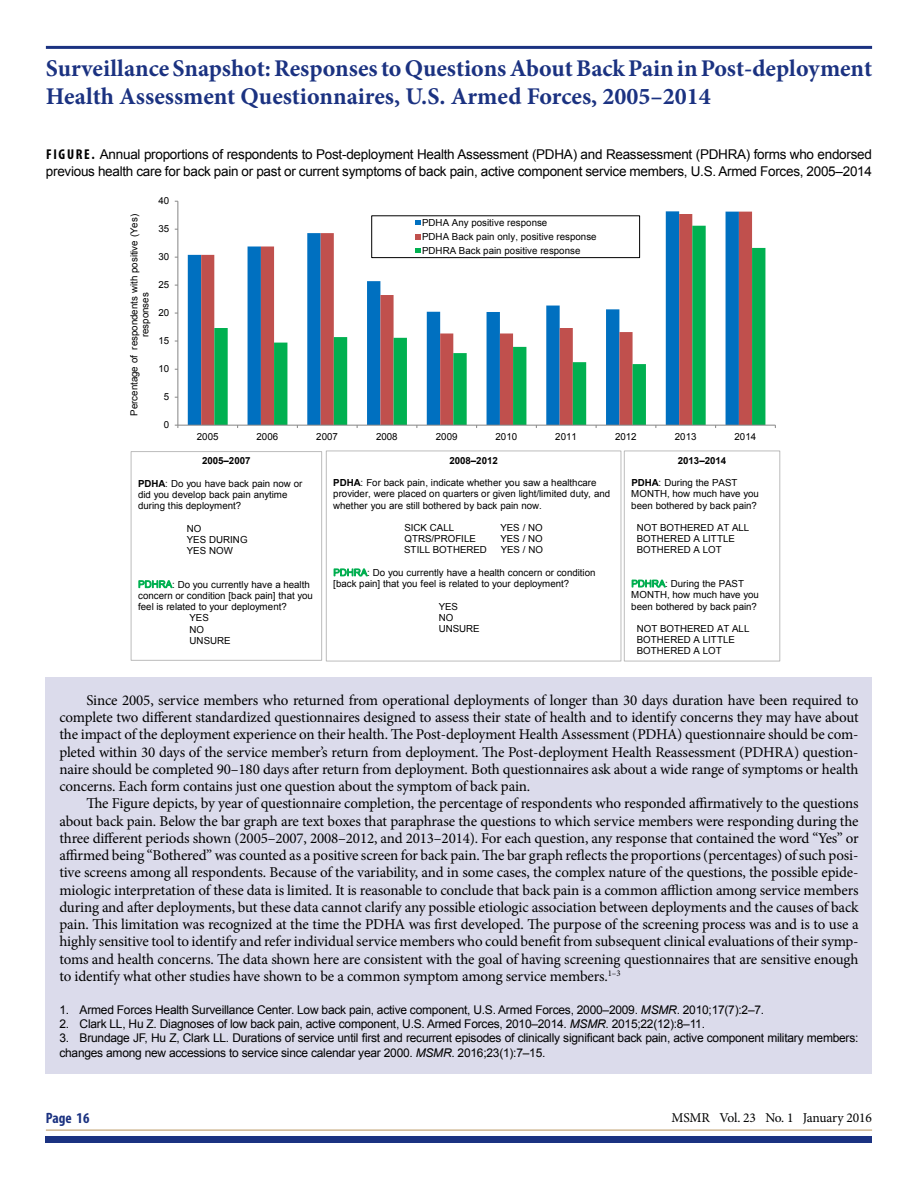
<style>
.page{position:relative;width:918px;height:1188px;background:#fff}
.page>*{position:absolute;margin:0;border:0;box-sizing:border-box;transform-origin:0 0}
.Heads{font:700 24px/28.5px "Minion Pro";color:#1b3281}
.Body{font:15px/17.2px "Minion Pro";letter-spacing:-.015em;color:#000;text-align:justify}
.t1{font:700 condensed 15px "Myriad Pro";color:#1b3281}
.t2{font:13.5px/16.5px "Arial";letter-spacing:-.02em;color:#000}
.t3{font:13.5px "Minion Pro";letter-spacing:-.01em;color:#010202}
.t4{font:12px/14.2px "Arial";letter-spacing:-.02em;color:#000}
.t5{font:9.75px/11.2px "Arial";color:#000}
.t6{font:700 9.75px "Arial";color:#000}
.t7{font:7.95px "Arial";letter-spacing:-.01em;color:#000}
.s1{font-family:"Myriad Pro";font-weight:700;font-stretch:condensed;font-size:14.25px}
.s2{font-weight:700}
.s3{font-style:italic}
.s4{color:#000}
</style>
<div class="page">
<div style="left:46px;top:1136px;width:826px;height:6px;background:#1b3281"></div>
<hr style="left:46px;top:1129px;width:826px;height:2px;background:#cfb691">
<hr style="left:46px;top:46px;width:826px;height:3px;background:#1b3281">
<div style="left:46px;top:677px;width:826px;height:397px;background:#dbdbeb"></div>
<div style="left:131px;top:451px;width:191px;height:210px;border:1px solid #bcbcbc"></div>
<svg style="left:138px;top:580px;width:35px;height:9px"></svg>
<div style="left:326px;top:451px;width:295px;height:210px;border:1px solid #bcbcbc"></div>
<svg style="left:333px;top:568px;width:35px;height:9px"></svg>
<div style="left:624px;top:451px;width:156px;height:210px;border:1px solid #bcbcbc"></div>
<svg style="left:631px;top:579px;width:35px;height:9px"></svg>
<svg style="left:188px;top:211px;width:551px;height:214px;fill:#0070c0"></svg>
<svg style="left:201px;top:212px;width:551px;height:213px"></svg>
<svg style="left:214px;top:226px;width:551px;height:199px"></svg>
<hr style="left:178px;top:201px;width:1px;height:224px;background:#868686">
<hr style="left:178px;top:425px;width:597px;height:1px;background:#868686">
<div style="left:371px;top:215px;width:269px;height:43px;border:1px solid #000"></div>
<svg style="left:415px;top:220px;width:5px;height:5px"></svg>
<svg style="left:415px;top:234px;width:5px;height:5px"></svg>
<svg style="left:415px;top:248px;width:5px;height:5px"></svg>
<h1 class="Heads" style="left:46px;top:54px;width:828px">Surveillance Snapshot: Responses to Questions About Back Pain in Post-deployment<br>Health Assessment Questionnaires, U.S. Armed Forces, 2005–2014</h1>
<p class="t2" style="left:46px;top:146px;width:828px"><span class="s1">FIGURE.</span> Annual proportions of respondents to Post-deployment Health Assessment (PDHA) and Reassessment (PDHRA) forms who endorsed previous health care for back pain or past or current symptoms of back pain, active component service members, U.S. Armed Forces, 2005–2014</p>
<p class="t7" style="left:73px;top:168px;width:847px">Figure. Annual proportions of respondents to Post-deployment Health Assessment (PDHA) and Reassessment (PDHRA) forms who endorsed previous health care for back pain or past or current symptoms of back pain, active component service me</p>
<p class="t5" style="left:159px;top:195px;width:12px">40</p>
<p class="t5" style="left:128px;top:416px;width:203px;text-align:center;rotate:-90deg">Percentage of respondents with positive (Yes) responses</p>
<p class="t5" style="left:422px;top:215px;width:176px;line-height:14px">PDHA Any positive response<br>PDHA Back pain only, positive response<br>PDHRA Back pain positive response</p>
<p class="t5" style="left:159px;top:223px;width:12px">35</p>
<p class="t5" style="left:159px;top:251px;width:12px">30</p>
<p class="t5" style="left:159px;top:279px;width:12px">25</p>
<p class="t5" style="left:159px;top:307px;width:12px">20</p>
<p class="t5" style="left:159px;top:335px;width:12px">15</p>
<p class="t5" style="left:159px;top:363px;width:12px">10</p>
<p class="t5" style="left:164px;top:391px;width:7px">5</p>
<p class="t5" style="left:164px;top:419px;width:7px">0</p>
<p class="t5" style="left:197px;top:431px;width:23px">2005</p>
<p class="t5" style="left:257px;top:431px;width:23px">2006</p>
<p class="t5" style="left:316px;top:431px;width:23px">2007</p>
<p class="t5" style="left:376px;top:431px;width:23px">2008</p>
<p class="t5" style="left:436px;top:431px;width:23px">2009</p>
<p class="t5" style="left:496px;top:431px;width:23px">2010</p>
<p class="t5" style="left:555px;top:431px;width:23px">2011</p>
<p class="t5" style="left:615px;top:431px;width:23px">2012</p>
<p class="t5" style="left:675px;top:431px;width:23px">2013</p>
<p class="t5" style="left:735px;top:431px;width:23px">2014</p>
<p class="t6" style="left:202px;top:454px;width:50px">2005–2007</p>
<p class="t5" style="left:138px;top:478px;width:166px"><span class="s2">PDHA</span>: Do you have back pain now or did you develop back pain anytime during this deployment?</p>
<p class="t5" style="left:187px;top:523px;width:62px">NO<br>YES DURING<br>YES NOW</p>
<p class="t5" style="left:172px;top:579px;width:139px">: Do you currently have a health</p>
<p class="t5" style="left:138px;top:590px;width:176px">concern or condition [back pain] that you</p>
<p class="t5" style="left:138px;top:601px;width:150px">feel is related to your deployment?</p>
<p class="t5" style="left:190px;top:612px;width:21px">YES</p>
<p class="t5" style="left:190px;top:624px;width:16px">NO</p>
<p class="t5" style="left:190px;top:635px;width:43px">UNSURE</p>
<p class="t6" style="left:449px;top:454px;width:50px">2008–2012</p>
<p class="t5" style="left:333px;top:477px;width:279px"><span class="s2">PDHA</span>: For back pain, indicate whether you saw a healthcare provider, were placed on quarters or given light/limited duty, and whether you are still bothered by back pain now.</p>
<p class="t5" style="left:404px;top:522px;width:51px">SICK CALL</p>
<p class="t5" style="left:500px;top:522px;width:44px">YES / NO</p>
<p class="t5" style="left:404px;top:533px;width:73px">QTRS/PROFILE</p>
<p class="t5" style="left:500px;top:533px;width:44px">YES / NO</p>
<p class="t5" style="left:404px;top:545px;width:84px">STILL BOTHERED</p>
<p class="t5" style="left:501px;top:545px;width:44px">YES / NO</p>
<p class="t5" style="left:333px;top:567px;width:264px;text-indent:34px">: Do you currently have a health concern or condition [back pain] that you feel is related to your deployment?</p>
<p class="t5" style="left:439px;top:601px;width:43px">YES<br>NO<br>UNSURE</p>
<p class="t6" style="left:678px;top:454px;width:50px">2013–2014</p>
<p class="t5" style="left:631px;top:477px;width:129px"><span class="s2">PDHA</span>: During the PAST<br>MONTH, how much have you been bothered by back pain?</p>
<p class="t5" style="left:637px;top:522px;width:114px">NOT BOTHERED AT ALL<br>BOTHERED A LITTLE<br>BOTHERED A LOT</p>
<p class="t5" style="left:631px;top:578px;width:129px;text-indent:34px">: During the PAST<br>MONTH, how much have you been bothered by back pain?</p>
<p class="t5" style="left:637px;top:623px;width:114px">NOT BOTHERED AT ALL<br>BOTHERED A LITTLE<br>BOTHERED A LOT</p>
<p class="Body" style="left:59px;top:692px;width:801px;text-indent:27px">Since 2005, service members who returned from operational deployments of longer than 30 days duration have been required to complete two different standardized questionnaires designed to assess their state of health and to identify concerns they may have about the impact of the deployment experience on their health. The Post-deployment Health Assessment (PDHA) questionnaire should be com&shy;pleted within 30 days of the service member’s return from deployment. The Post-deployment Health Reassessment (PDHRA) question&shy;naire should be completed 90–180 days after return from deployment. Both questionnaires ask about a wide range of symptoms or health concerns. Each form contains just one question about the symptom of back pain.</p>
<p class="Body" style="left:59px;top:795px;width:801px;text-indent:27px">The Figure depicts, by year of questionnaire completion, the percentage of respondents who responded affirmatively to the questions about back pain. Below the bar graph are text boxes that paraphrase the questions to which service members were responding during the three different periods shown (2005–2007, 2008–2012, and 2013–2014). For each question, any response that contained the word “Yes” or affirmed being “Bothered” was counted as a positive screen for back pain. The bar graph reflects the proportions (percentages) of such posi&shy;tive screens among all respondents. Because of the variability, and in some cases, the complex nature of the questions, the possible epide&shy;miologic interpretation of these data is limited. It is reasonable to conclude that back pain is a common affliction among service members during and after deployments, but these data cannot clarify any possible etiologic association between deployments and the causes of back pain. This limitation was recognized at the time the PDHA was first developed. The purpose of the screening process was and is to use a highly sensitive tool to identify and refer individual service members who could benefit from subsequent clinical evaluations of their symp&shy;toms and health concerns. The data shown here are consistent with the goal of having screening questionnaires that are sensitive enough to identify what other studies have shown to be a common symptom among service members.<sup>1–3</sup></p>
<p class="t4" style="left:59px;top:1003px;width:706px">1. Armed Forces Health Surveillance Center. Low back pain, active component, U.S. Armed Forces, 2000–2009. <span class="s3">MSMR</span>. 2010;17(7):2–7.</p>
<p class="t4" style="left:59px;top:1017px;width:647px">2. Clark LL, Hu Z. Diagnoses of low back pain, active component, U.S. Armed Forces, 2010–2014. <span class="s3">MSMR</span>. 2015;22(12):8–11.</p>
<p class="t4" style="left:59px;top:1031px;width:801px">3. Brundage JF, Hu Z, Clark LL. Durations of service until first and recurrent episodes of clinically significant back pain, active component military members: changes among new accessions to service since calendar year 2000. <span class="s3">MSMR</span>. 2016;23(1):7–15.</p>
<p class="t1" style="left:46px;top:1109px;width:45px">Page 16</p>
<p class="t3" style="left:671px;top:1109px;width:202px"><span class="s4">MSMR</span> Vol. 23 No. 1 January 2016</p>
</div>
